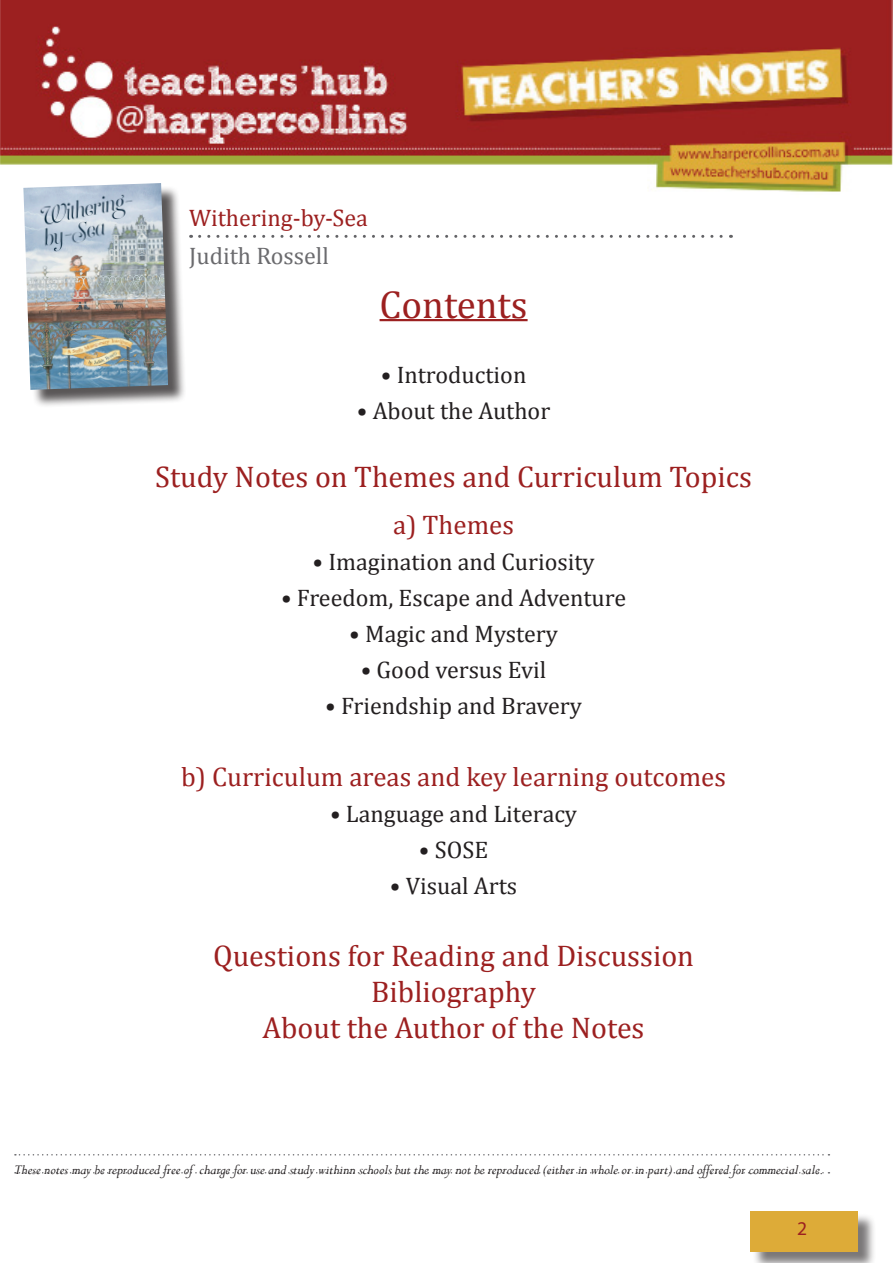
<style>
.page{position:relative;width:893px;height:1263px;background:#fff}
.page>*{position:absolute;margin:0;border:0;box-sizing:border-box;transform-origin:0 0}
.t1{font:39px "Cambria";color:#9c2020}
.t2{font:30px "Cambria";color:#9c2020}
.t3{font:27px "Cambria";color:#9c2020}
.t4{font:24px "Cambria";color:#231f20}
.t5{font:24px "Cambria";color:#9c2020}
.t6{font:24px "Cambria";color:#6b6b6e}
.t7{font:19.5px "Myriad Pro";color:#9c2020}
.t8{font:italic 15px "Perpetua";color:#231f20}
</style>
<div class="page">
<img style="left:0;top:0;width:893px;height:192px">
<div style="left:752px;top:1213px;width:124px;height:50px;background:#231f20;opacity:.6"></div>
<div style="left:750px;top:1211px;width:107px;height:40px;background:#ddab38"></div>
<svg style="left:15px;top:1154px;width:814px;height:1px"></svg>
<svg style="left:15px;top:1172px;width:814px;height:1px"></svg>
<svg style="left:200px;top:235px;width:531px;height:3px"></svg>
<div style="left:26px;top:186px;width:161px;height:222px;background:#231f20;opacity:.75"></div>
<img style="left:23px;top:183px;width:145px;height:207px">
<hr style="left:380px;top:319px;width:148px;height:2px;background:#9c2020">
<p class="t5" style="left:189px;top:204px;width:180px">Withering-by-Sea</p>
<p class="t6" style="left:189px;top:242px;width:141px">Judith Rossell</p>
<p class="t1" style="left:380px;top:281px;width:150px">Contents</p>
<p class="t4" style="left:381px;top:360px;width:147px">• Introduction</p>
<p class="t4" style="left:357px;top:396px;width:195px">• About the Author</p>
<p class="t2" style="left:155px;top:459px;width:598px">Study Notes on Themes and Curriculum Topics</p>
<p class="t3" style="left:393px;top:509px;width:122px">a) Themes</p>
<p class="t4" style="left:313px;top:547px;width:284px">• Imagination and Curiosity</p>
<p class="t4" style="left:281px;top:583px;width:347px">• Freedom, Escape and Adventure</p>
<p class="t4" style="left:349px;top:619px;width:210px">• Magic and Mystery</p>
<p class="t4" style="left:361px;top:655px;width:187px">• Good versus Evil</p>
<p class="t4" style="left:325px;top:691px;width:258px">• Friendship and Bravery</p>
<p class="t3" style="left:181px;top:761px;width:546px">b) Curriculum areas and key learning outcomes</p>
<p class="t4" style="left:330px;top:799px;width:248px">• Language and Literacy</p>
<p class="t4" style="left:419px;top:835px;width:71px">• SOSE</p>
<p class="t4" style="left:390px;top:871px;width:129px">• Visual Arts</p>
<p class="t2" style="left:213px;top:938px;width:482px">Questions for Reading and Discussion</p>
<p class="t2" style="left:371px;top:974px;width:166px">Bibliography</p>
<p class="t2" style="left:263px;top:1010px;width:383px">About the Author of the Notes</p>
<p class="t8" style="left:14px;top:1160px;width:811px">These notes may be reproduced free of charge for use and study withinn schools but the may not be reproduced (either in whole or in part) and offered for commecial sale.</p>
<p class="t7" style="left:797px;top:1216px;width:12px">2</p>
</div>
